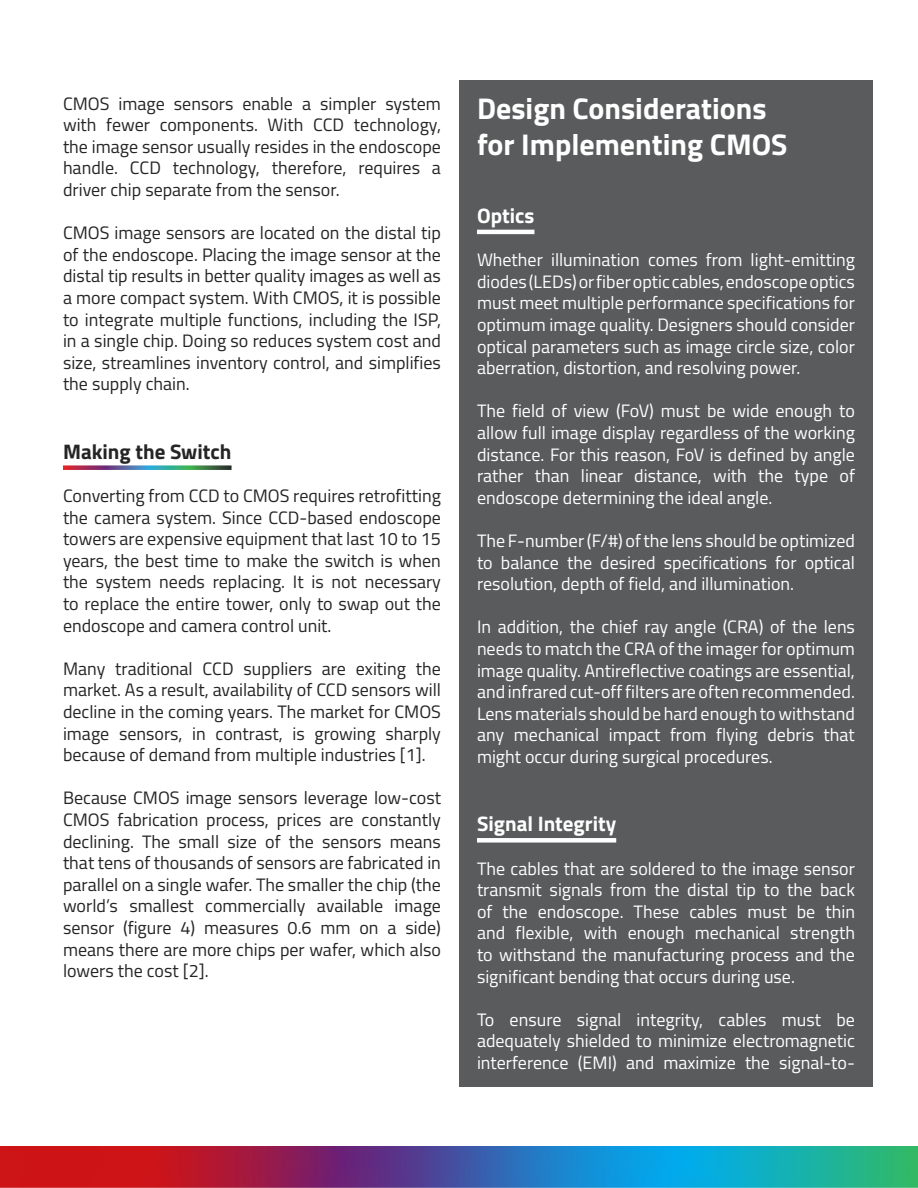
<style>
.page{position:relative;width:918px;height:1188px;background:#fff}
.page>*{position:absolute;margin:0;border:0;box-sizing:border-box;transform-origin:0 0}
.HEADER-SIDEBAR{font:700 30px "Titillium";color:#fff}
.SUB-HEADER-SIDEBAR{font:700 21px "Titillium";color:#fff}
.SUB-HEADER_UNDERLINE{font:700 21px "Titillium";color:#242524}
.BODY{font:18px/21.6px "Titillium";color:#242524;text-align:justify}
.BODY-SIDEBAR{font:18px/21.6px "Titillium";color:#fff;text-align:justify}
</style>
<div class="page">
<div style="left:459px;top:80px;width:413px;height:1006px;background:#5a5b5c"></div>
<img style="left:0;top:1147px;width:918px;height:41px">
<hr style="left:477px;top:230px;width:57px;height:4px;background:#fff">
<div style="left:477px;top:838px;width:139px;height:5px;background:#fff"></div>
<svg style="left:63px;top:465px;width:169px;height:5px"></svg>
<p class="BODY" style="left:63px;top:92px;width:380px">CMOS image sensors enable a simpler system with fewer components. With CCD technology, the image sensor usually resides in the endoscope handle. CCD technology, therefore, requires a driver chip separate from the sensor.</p>
<p class="BODY" style="left:63px;top:221px;width:380px">CMOS image sensors are located on the distal tip of the endoscope. Placing the image sensor at the distal tip results in better quality images as well as a more compact system. With CMOS, it is possible to integrate multiple functions, including the ISP, in a single chip. Doing so reduces system cost and size, streamlines inventory control, and simplifies the supply chain.</p>
<p class="SUB-HEADER_UNDERLINE" style="left:63px;top:435px;width:170px">Making the Switch</p>
<p class="BODY" style="left:63px;top:484px;width:380px">Converting from CCD to CMOS requires retrofitting the camera system. Since CCD-based endoscope towers are expensive equipment that last 10 to 15 years, the best time to make the switch is when the system needs replacing. It is not necessary to replace the entire tower, only to swap out the endoscope and camera control unit.</p>
<p class="BODY" style="left:63px;top:657px;width:380px">Many traditional CCD suppliers are exiting the market. As a result, availability of CCD sensors will decline in the coming years. The market for CMOS image sensors, in contrast, is growing sharply because of demand from multiple industries [1].</p>
<p class="BODY" style="left:63px;top:786px;width:380px">Because CMOS image sensors leverage low-cost CMOS fabrication process, prices are constantly declining. The small size of the sensors means that tens of thousands of sensors are fabricated in parallel on a single wafer. The smaller the chip (the world’s smallest commercially available image sensor (figure 4) measures 0.6 mm on a side) means there are more chips per wafer, which also lowers the cost [2].</p>
<p class="HEADER-SIDEBAR" style="left:477px;top:85px;width:291px">Design Considerations</p>
<p class="HEADER-SIDEBAR" style="left:477px;top:121px;width:312px">for Implementing CMOS</p>
<p class="SUB-HEADER-SIDEBAR" style="left:477px;top:200px;width:59px">Optics</p>
<p class="BODY-SIDEBAR" style="left:477px;top:248px;width:380px">Whether illumination comes from light-emitting diodes (LEDs) or fiber optic cables, endoscope optics must meet multiple performance specifications for optimum image quality. Designers should consider optical parameters such as image circle size, color aberration, distortion, and resolving power.</p>
<p class="BODY-SIDEBAR" style="left:477px;top:399px;width:380px">The field of view (FoV) must be wide enough to allow full image display regardless of the working distance. For this reason, FoV is defined by angle rather than linear distance, with the type of endoscope determining the ideal angle.</p>
<p class="BODY-SIDEBAR" style="left:477px;top:529px;width:380px">The F-number (F/#) of the lens should be optimized to balance the desired specifications for optical resolution, depth of field, and illumination.</p>
<p class="BODY-SIDEBAR" style="left:477px;top:615px;width:380px">In addition, the chief ray angle (CRA) of the lens needs to match the CRA of the imager for optimum image quality. Antireflective coatings are essential, and infrared cut-off filters are often recommended.<br>Lens materials should be hard enough to withstand any mechanical impact from flying debris that might occur during surgical procedures.</p>
<p class="SUB-HEADER-SIDEBAR" style="left:477px;top:808px;width:141px">Signal Integrity</p>
<p class="BODY-SIDEBAR" style="left:477px;top:857px;width:380px">The cables that are soldered to the image sensor transmit signals from the distal tip to the back of the endoscope. These cables must be thin and flexible, with enough mechanical strength to withstand the manufacturing process and the significant bending that occurs during use.</p>
<p class="BODY-SIDEBAR" style="left:477px;top:1008px;width:380px">To ensure signal integrity, cables must be adequately shielded to minimize electromagnetic interference (EMI) and maximize the signal-to-</p>
</div>
